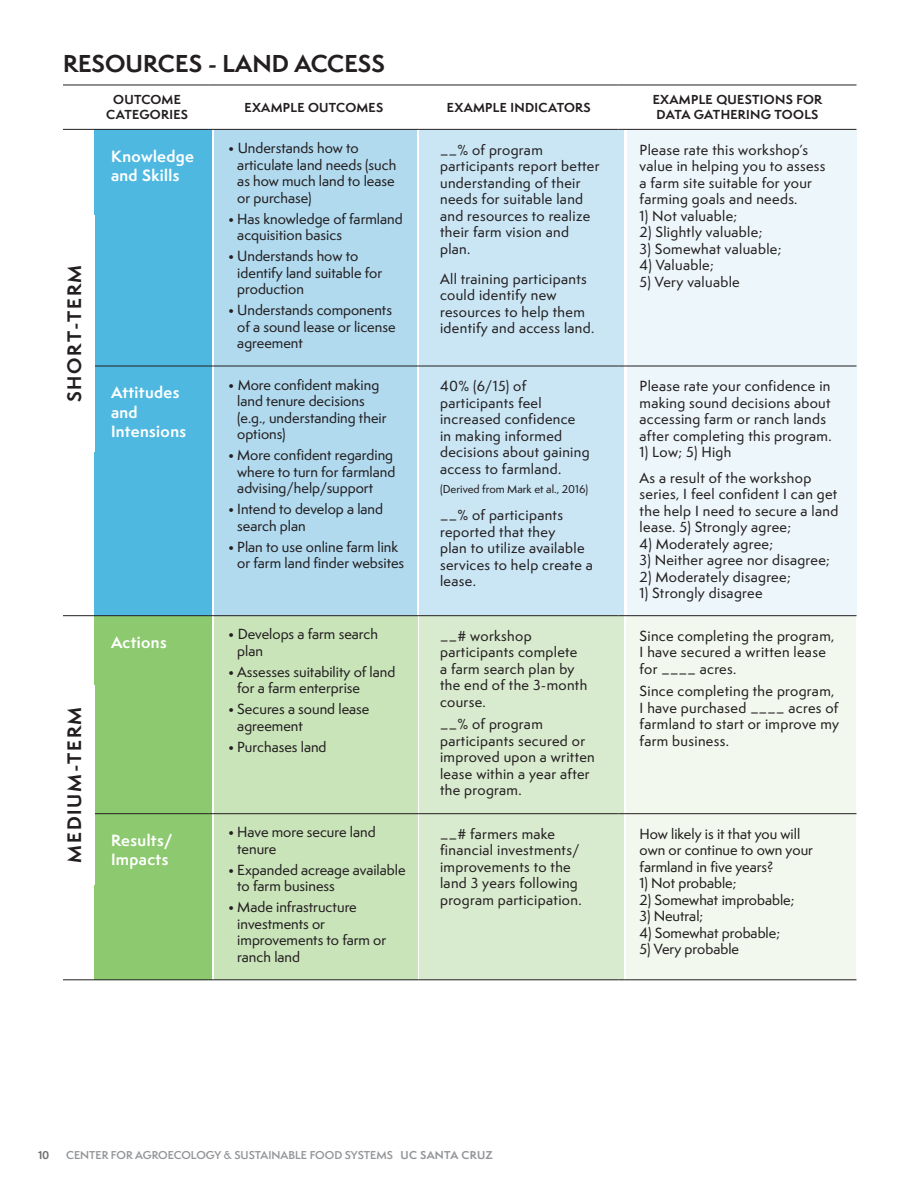
<style>
.page{position:relative;width:918px;height:1188px;background:#fff}
.page>*{position:absolute;margin:0;border:0;box-sizing:border-box;transform-origin:0 0}
.table_head{font:700 22.5px "Semplicita Pro";color:#231f20}
.t1{font:700 18px "Semplicita Pro";letter-spacing:.1em;color:#231f20}
.t2{font:700 15px/19.5px "Semplicita Pro";letter-spacing:.025em;color:#fff}
.indicators{font:500 13.5px/16.5px "Semplicita Pro";letter-spacing:.025em;color:#231f20}
.bullets{font:500 13.5px/16.5px "Semplicita Pro";color:#231f20}
.indicators-2{font:500 13.5px/16.5px "Semplicita Pro";color:#231f20}
.t3{font:700 12px/14.4px "Semplicita Pro";letter-spacing:.025em;color:#231f20;text-align:center}
.t4{font:600 10.5px "Semplicita Pro";color:#939598}
.citation{font:500 10.5px "Semplicita Pro";color:#231f20}
.t5{font:700 10.5px "Semplicita Pro";color:#6c6d70}
.s1{font-weight:700}
</style>
<div class="page">
<div style="left:627px;top:130px;width:229px;height:486px;background:#edf6fa"></div>
<div style="left:626px;top:616px;width:230px;height:364px;background:#f2f8ee"></div>
<div style="left:420px;top:130px;width:204px;height:486px;background:#cae6f5"></div>
<div style="left:419px;top:616px;width:205px;height:364px;background:#d9ebcf"></div>
<div style="left:214px;top:129px;width:203px;height:487px;background:#b1daef"></div>
<div style="left:214px;top:616px;width:203px;height:364px;background:#cae4ba"></div>
<div style="left:94px;top:129px;width:118px;height:487px;background:#4eb8e0"></div>
<div style="left:94px;top:616px;width:118px;height:364px;background:#8cc96f"></div>
<hr style="left:63px;top:85px;width:146px;height:1px;background:#231f20">
<hr style="left:209px;top:85px;width:210px;height:1px;background:#231f20">
<hr style="left:63px;top:129px;width:146px;height:1px;background:#231f20">
<hr style="left:63px;top:366px;width:146px;height:1px;background:#231f20">
<hr style="left:419px;top:366px;width:200px;height:1px;background:#231f20">
<hr style="left:619px;top:366px;width:237px;height:1px;background:#231f20">
<hr style="left:63px;top:615px;width:146px;height:1px;background:#231f20">
<hr style="left:419px;top:615px;width:200px;height:1px;background:#231f20">
<hr style="left:619px;top:615px;width:237px;height:1px;background:#231f20">
<hr style="left:63px;top:813px;width:146px;height:1px;background:#231f20">
<hr style="left:209px;top:813px;width:210px;height:1px;background:#231f20">
<hr style="left:419px;top:813px;width:200px;height:1px;background:#231f20">
<hr style="left:619px;top:813px;width:237px;height:1px;background:#231f20">
<hr style="left:63px;top:979px;width:146px;height:1px;background:#231f20">
<hr style="left:209px;top:979px;width:210px;height:1px;background:#231f20">
<hr style="left:419px;top:979px;width:200px;height:1px;background:#231f20">
<hr style="left:619px;top:979px;width:237px;height:1px;background:#231f20">
<hr style="left:209px;top:129px;width:210px;height:1px;background:#231f20">
<hr style="left:209px;top:366px;width:210px;height:1px;background:#231f20">
<hr style="left:209px;top:615px;width:210px;height:1px;background:#231f20">
<hr style="left:419px;top:85px;width:200px;height:1px;background:#231f20">
<hr style="left:619px;top:85px;width:237px;height:1px;background:#231f20">
<hr style="left:419px;top:129px;width:200px;height:1px;background:#231f20">
<hr style="left:619px;top:129px;width:237px;height:1px;background:#231f20">
<div style="left:63px;top:685px;width:31px;height:200px;background:#fff"></div>
<div style="left:63px;top:215px;width:31px;height:237px;background:#fff"></div>
<p class="table_head" style="left:63px;top:46px;width:324px">RESOURCES - LAND ACCESS</p>
<p class="t1" style="left:61px;top:402px;width:139px;rotate:-90deg">SHORT-TERM</p>
<p class="t1" style="left:61px;top:863px;width:157px;rotate:-90deg">MEDIUM-TERM</p>
<p class="t3" style="left:106px;top:93px;width:83px">OUTCOME<br>CATEGORIES</p>
<p class="t3" style="left:245px;top:100px;width:140px">EXAMPLE OUTCOMES</p>
<p class="t3" style="left:447px;top:100px;width:145px">EXAMPLE INDICATORS</p>
<p class="t3" style="left:653px;top:93px;width:171px">EXAMPLE QUESTIONS FOR<br>DATA GATHERING TOOLS</p>
<p class="t2" style="left:111px;top:146px;width:85px">Knowledge and Skills</p>
<p class="bullets" style="left:237px;top:140px;width:161px;text-indent:-9px">• Understands how to articulate land needs (such as how much land to lease or purchase)</p>
<p class="bullets" style="left:237px;top:210px;width:167px;text-indent:-9px">• Has knowledge of farmland acquisition basics</p>
<p class="bullets" style="left:237px;top:248px;width:146px;text-indent:-9px">• Understands how to identify land suitable for production</p>
<p class="bullets" style="left:237px;top:302px;width:160px;text-indent:-9px">• Understands components of a sound lease or license agreement</p>
<p class="indicators" style="left:640px;top:141px;width:187px">Please rate this workshop’s value in helping you to assess a farm site suitable for your farming goals and needs.</p>
<p class="indicators" style="left:640px;top:207px;width:99px">1) Not valuable;</p>
<p class="indicators" style="left:640px;top:224px;width:124px">2) Slightly valuable;</p>
<p class="indicators" style="left:640px;top:240px;width:143px">3) Somewhat valuable;</p>
<p class="indicators" style="left:640px;top:257px;width:76px">4) Valuable;</p>
<p class="indicators" style="left:640px;top:273px;width:102px">5) Very valuable</p>
<p class="indicators" style="left:440px;top:141px;width:161px">__% of program participants report better understanding of their needs for suitable land and resources to realize their farm vision and plan.</p>
<p class="indicators" style="left:440px;top:270px;width:156px">All training participants could identify new resources to help them identify and access land.</p>
<p class="t2" style="left:111px;top:383px;width:77px">Attitudes and<br>Intensions</p>
<p class="bullets" style="left:237px;top:376px;width:151px;text-indent:-9px">• More confident making land tenure decisions (e.g., understanding their options)</p>
<p class="bullets" style="left:237px;top:447px;width:160px;text-indent:-9px">• More confident regarding where to turn for farmland advising/help/support</p>
<p class="bullets" style="left:237px;top:501px;width:147px;text-indent:-9px">• Intend to develop a land search plan</p>
<p class="bullets" style="left:237px;top:538px;width:168px;text-indent:-9px">• Plan to use online farm link or farm land finder websites</p>
<p class="t2" style="left:111px;top:632px;width:57px">Actions</p>
<p class="bullets" style="left:237px;top:626px;width:142px;text-indent:-9px">• Develops a farm search plan</p>
<p class="bullets" style="left:237px;top:663px;width:160px;text-indent:-9px">• Assesses suitability of land for a farm enterprise</p>
<p class="bullets" style="left:237px;top:701px;width:134px;text-indent:-9px">• Secures a sound lease agreement</p>
<p class="bullets" style="left:228px;top:738px;width:100px">• Purchases land</p>
<p class="t2" style="left:111px;top:830px;width:63px">Results/<br>Impacts</p>
<p class="bullets" style="left:237px;top:824px;width:140px;text-indent:-9px">• Have more secure land tenure</p>
<p class="bullets" style="left:237px;top:861px;width:170px;text-indent:-9px">• Expanded acreage available to farm business</p>
<p class="bullets" style="left:237px;top:899px;width:151px;text-indent:-9px">• Made infrastructure investments or improvements to farm or ranch land</p>
<p class="indicators" style="left:440px;top:378px;width:151px">40% (6/15) of participants feel increased confidence in making informed decisions about gaining access to farmland.</p>
<p class="citation" style="left:440px;top:482px;width:150px">(Derived from Mark et al., 2016)</p>
<p class="indicators" style="left:440px;top:507px;width:154px">__% of participants reported that they<br>plan to utilize available services to help create a lease.</p>
<p class="indicators" style="left:440px;top:627px;width:149px">__# workshop participants complete a farm search plan by the end of the 3-month course.</p>
<p class="indicators" style="left:440px;top:716px;width:156px">__% of program participants secured or improved upon a written lease within a year after the program.</p>
<p class="indicators" style="left:640px;top:378px;width:194px">Please rate your confidence in making sound decisions about accessing farm or ranch lands after completing this program.</p>
<p class="indicators" style="left:640px;top:444px;width:93px">1) Low; 5) High</p>
<p class="indicators" style="left:640px;top:469px;width:200px">As a result of the workshop series, I feel confident I can get the help I need to secure a land lease. 5) Strongly agree;</p>
<p class="indicators" style="left:640px;top:535px;width:135px">4) Moderately agree;</p>
<p class="indicators" style="left:640px;top:552px;width:192px">3) Neither agree nor disagree;</p>
<p class="indicators" style="left:640px;top:568px;width:153px">2) Moderately disagree;</p>
<p class="indicators" style="left:640px;top:585px;width:124px">1) Strongly disagree</p>
<p class="indicators" style="left:640px;top:627px;width:196px">Since completing the program,<br>I have secured a written lease for ____ acres.</p>
<p class="indicators" style="left:640px;top:683px;width:201px">Since completing the program,<br>I have purchased ____ acres of farmland to start or improve my farm business.</p>
<p class="indicators" style="left:440px;top:825px;width:143px">__# farmers make financial investments/ improvements to the land 3 years following program participation.</p>
<p class="indicators-2" style="left:640px;top:825px;width:175px">How likely is it that you will own or continue to own your farmland in five years?</p>
<p class="indicators-2" style="left:640px;top:875px;width:98px">1) Not probable;</p>
<p class="indicators-2" style="left:640px;top:891px;width:156px">2) Somewhat improbable;</p>
<p class="indicators-2" style="left:640px;top:908px;width:65px">3) Neutral;</p>
<p class="indicators-2" style="left:640px;top:924px;width:142px">4) Somewhat probable;</p>
<p class="indicators-2" style="left:640px;top:941px;width:101px">5) Very probable</p>
<p class="t5" style="left:38px;top:1147px;width:13px">10</p>
<p class="t4" style="left:66px;top:1147px;width:428px">CENTER FOR AGROECOLOGY &amp; SUSTAINABLE FOOD SYSTEMS <span class="s1">UC SANTA CRUZ</span></p>
</div>
